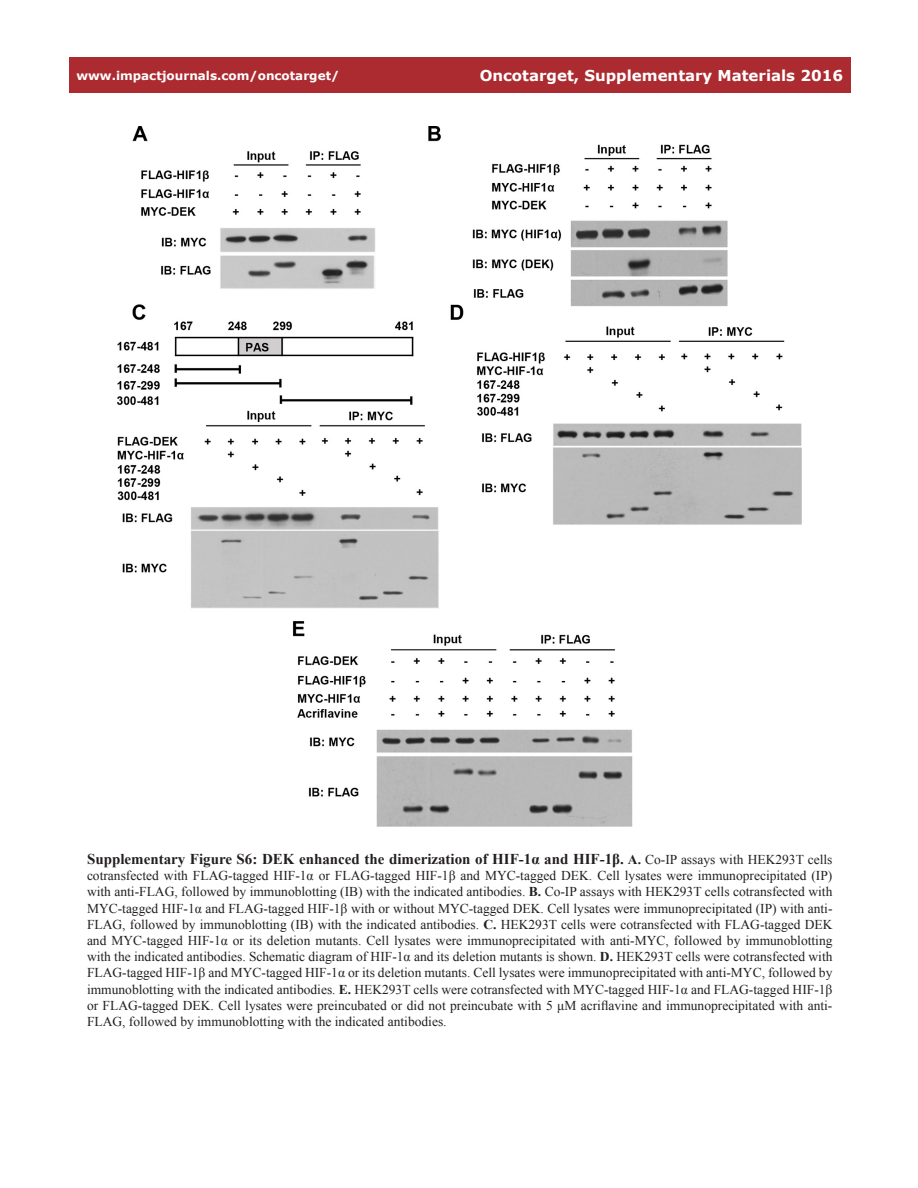
<style>
.page{position:relative;width:918px;height:1188px;background:#fff}
.page>*{position:absolute;margin:0;border:0;box-sizing:border-box;transform-origin:0 0}
.t1{font:700 15px "Times New Roman";color:#231f20}
.t2{font:700 15px "Verdana";color:#fff}
.t3{font:13.5px/16.2px "Times New Roman";color:#231f20;text-align:justify}
.t4{font:700 12px "Verdana";color:#fff}
.s1{font-size:13.5px}
.s2{font-weight:400;font-size:13.5px}
.s3{font-weight:700}
</style>
<div class="page">
<div style="left:69px;top:57px;width:781px;height:36px;background:#ac2b31"></div>
<img style="left:118px;top:127px;width:684px;height:700px">
<p class="t4" style="left:76px;top:67px;width:264px">www.impactjournals.com/oncotarget/</p>
<p class="t2" style="left:480px;top:65px;width:365px">Oncotarget, Supplementary Materials 2016</p>
<p class="t1" style="left:87px;top:849px;width:747px">Supplementary Figure S6: DEK enhanced the dimerization of HIF-1α and HIF-1β. <span class="s1">A.</span> <span class="s2">Co-IP assays with HEK293T cells</span></p>
<p class="t3" style="left:87px;top:867px;width:747px">cotransfected with FLAG-tagged HIF-1α or FLAG-tagged HIF-1β and MYC-tagged DEK. Cell lysates were immunoprecipitated (IP) with anti-FLAG, followed by immunoblotting (IB) with the indicated antibodies. <span class="s3">B.</span> Co-IP assays with HEK293T cells cotransfected with MYC-tagged HIF-1α and FLAG-tagged HIF-1β with or without MYC-tagged DEK. Cell lysates were immunoprecipitated (IP) with anti-FLAG, followed by immunoblotting (IB) with the indicated antibodies. <span class="s3">C.</span> HEK293T cells were cotransfected with FLAG-tagged DEK and MYC-tagged HIF-1α or its deletion mutants. Cell lysates were immunoprecipitated with anti-MYC, followed by immunoblotting with the indicated antibodies. Schematic diagram of HIF-1α and its deletion mutants is shown. <span class="s3">D.</span> HEK293T cells were cotransfected with FLAG-tagged HIF-1β and MYC-tagged HIF-1α or its deletion mutants. Cell lysates were immunoprecipitated with anti-MYC, followed by immunoblotting with the indicated antibodies. <span class="s3">E.</span> HEK293T cells were cotransfected with MYC-tagged HIF-1α and FLAG-tagged HIF-1β or FLAG-tagged DEK. Cell lysates were preincubated or did not preincubate with 5 μM acriflavine and immunoprecipitated with anti-FLAG, followed by immunoblotting with the indicated antibodies.</p>
</div>
